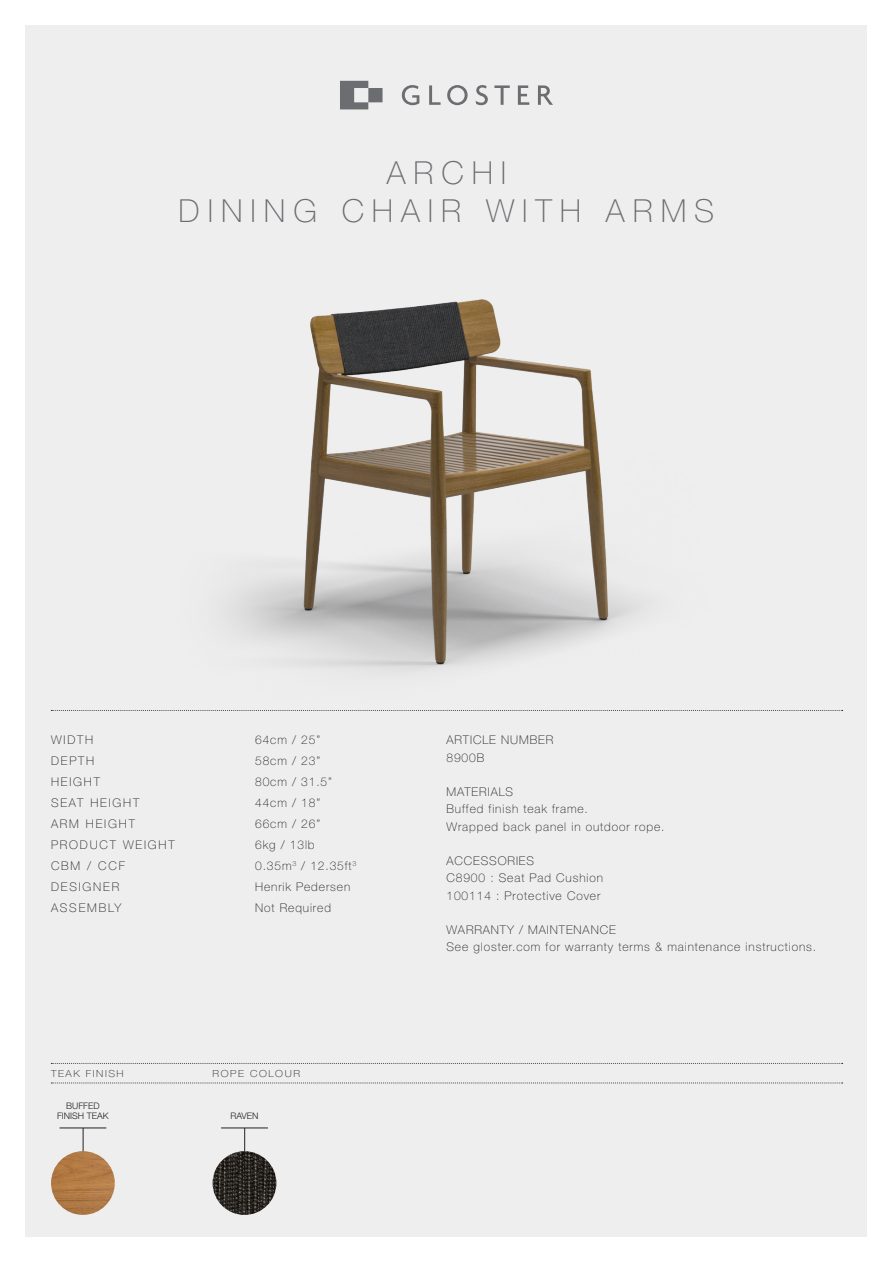
<style>
.page{position:relative;width:893px;height:1263px;background:#fff}
.page>*{position:absolute;margin:0;border:0;box-sizing:border-box;transform-origin:0 0}
.t1{font:100 31.8px "Helvetica Neue LT Pro";letter-spacing:.25em;color:#6c6d70}
.t2{font:100 12px "Helvetica Neue LT Pro";letter-spacing:.075em;color:#231f20}
.t3{font:100 12px "Helvetica Neue LT Pro";letter-spacing:.15em;color:#231f20}
.t4{font:100 9.75px "Helvetica Neue LT Pro";letter-spacing:.15em;color:#231f20;scale:1.08 1}
.t5{font:300 9px "Helvetica Neue LT Pro";color:#231f20}
</style>
<div class="page">
<div style="left:26px;top:26px;width:841px;height:1211px;background:#eeeeef"></div>
<svg style="left:340px;top:81px;width:213px;height:28px"></svg>
<img style="left:227px;top:299px;width:417px;height:373px">
<svg style="left:51px;top:1083px;width:792px;height:1px"></svg>
<svg style="left:51px;top:1063px;width:792px;height:1px"></svg>
<hr style="left:221px;top:1128px;width:47px;height:1px;background:#231f20">
<svg style="left:244px;top:1128px;width:1px;height:23px"></svg>
<img style="left:213px;top:1151px;width:63px;height:64px;border-radius:32px">
<hr style="left:60px;top:1128px;width:46px;height:1px;background:#231f20">
<svg style="left:83px;top:1128px;width:1px;height:23px"></svg>
<img style="left:51px;top:1151px;width:64px;height:64px;border-radius:32px">
<svg style="left:51px;top:710px;width:792px;height:1px"></svg>
<p class="t1" style="left:387px;top:154px;width:121px">ARCHI</p>
<p class="t1" style="left:179px;top:192px;width:537px">DINING CHAIR WITH ARMS</p>
<p class="t2" style="left:51px;top:733px;width:44px">WIDTH</p>
<p class="t2" style="left:51px;top:754px;width:45px">DEPTH</p>
<p class="t2" style="left:51px;top:775px;width:50px">HEIGHT</p>
<p class="t3" style="left:51px;top:796px;width:90px">SEAT HEIGHT</p>
<p class="t3" style="left:51px;top:817px;width:85px">ARM HEIGHT</p>
<p class="t3" style="left:51px;top:838px;width:125px">PRODUCT WEIGHT</p>
<p class="t2" style="left:51px;top:859px;width:75px">CBM / CCF</p>
<p class="t3" style="left:51px;top:880px;width:70px">DESIGNER</p>
<p class="t3" style="left:51px;top:901px;width:72px">ASSEMBLY</p>
<p class="t2" style="left:255px;top:733px;width:67px">64cm / 25”</p>
<p class="t2" style="left:255px;top:754px;width:67px">58cm / 23”</p>
<p class="t2" style="left:255px;top:775px;width:78px">80cm / 31.5”</p>
<p class="t2" style="left:255px;top:796px;width:67px">44cm / 18”</p>
<p class="t2" style="left:255px;top:817px;width:67px">66cm / 26”</p>
<p class="t2" style="left:255px;top:838px;width:61px">6kg / 13lb</p>
<p class="t2" style="left:255px;top:859px;width:103px">0.35m<sup>3</sup> / 12.35ft<sup>3</sup></p>
<p class="t2" style="left:255px;top:880px;width:97px">Henrik Pedersen</p>
<p class="t2" style="left:255px;top:901px;width:77px">Not Required</p>
<p class="t4" style="left:51px;top:1067px;width:69px">TEAK FINISH</p>
<p class="t5" style="left:66px;top:1100px;width:35px">BUFFED</p>
<p class="t5" style="left:57px;top:1111px;width:53px">FINISH TEAK</p>
<p class="t4" style="left:213px;top:1067px;width:82px">ROPE COLOUR</p>
<p class="t5" style="left:230px;top:1111px;width:30px">RAVEN</p>
<p class="t2" style="left:446px;top:733px;width:108px">ARTICLE NUMBER</p>
<p class="t2" style="left:446px;top:750px;width:39px">8900B</p>
<p class="t2" style="left:446px;top:785px;width:68px">MATERIALS</p>
<p class="t2" style="left:446px;top:802px;width:143px">Buffed finish teak frame.</p>
<p class="t2" style="left:446px;top:819px;width:220px">Wrapped back panel in outdoor rope.</p>
<p class="t2" style="left:446px;top:854px;width:89px">ACCESSORIES</p>
<p class="t2" style="left:446px;top:871px;width:158px">C8900 : Seat Pad Cushion</p>
<p class="t2" style="left:446px;top:888px;width:155px">100114 : Protective Cover</p>
<p class="t2" style="left:446px;top:923px;width:171px">WARRANTY / MAINTENANCE</p>
<p class="t2" style="left:446px;top:940px;width:371px">See gloster.com for warranty terms &amp; maintenance instructions.</p>
</div>
